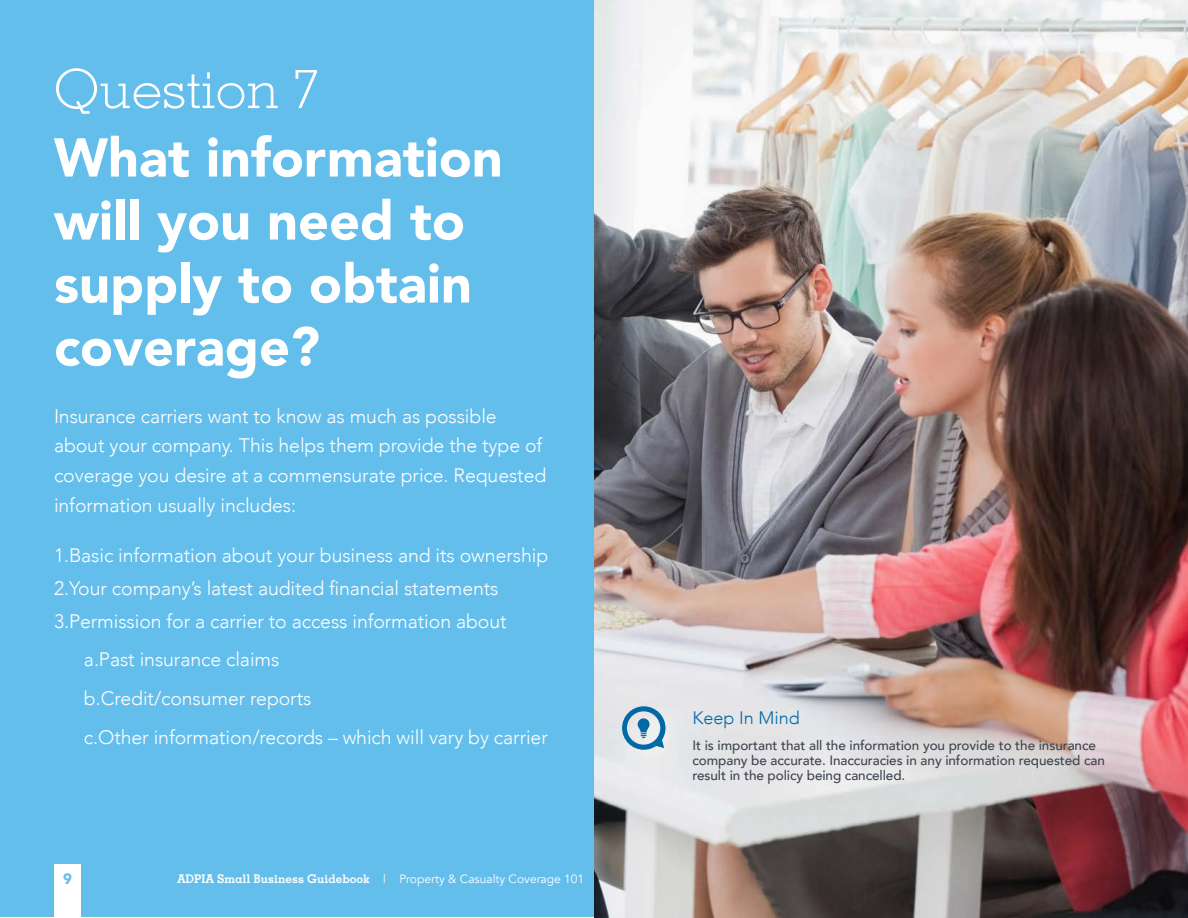
<style>
.page{position:relative;width:1188px;height:918px;background:#fff}
.page>*{position:absolute;margin:0;border:0;box-sizing:border-box;transform-origin:0 0}
.PART_PAGE_-_Title{font:900 54px/63px "Avenir";color:#fff}
.PART_PAGE_-_Number{font:300 54px "Memphis LT Std";color:#fff}
.SECTION_PAGE_-_Intro{font:300 19.5px/30px "Avenir";letter-spacing:-.005em;color:#fff}
.CONTENT_PAGE_-_Body{font:300 18px "Avenir";color:#0069a6}
.t1{font:900 15px "Avenir";color:#64beeb}
.CONTENT_PAGE_-_Body-2{font:500 13.5px/15px "Avenir";letter-spacing:-.005em;color:#3e444f}
.t2{font:12px "Avenir";color:#fff}
.s1{font-family:"Memphis LT Std";font-weight:700}
</style>
<div class="page">
<img style="left:594px;top:0;width:594px;height:918px">
<div style="left:0;top:0;width:594px;height:917px;background:#64beeb"></div>
<div style="left:54px;top:864px;width:27px;height:54px;background:#fff"></div>
<svg style="left:622px;top:706px;width:44px;height:44px;background:#8ab5ce"></svg>
<p class="PART_PAGE_-_Number" style="left:54px;top:56px;width:267px">Question 7</p>
<p class="PART_PAGE_-_Title" style="left:54px;top:125px;width:450px">What information will you need to supply to obtain coverage?</p>
<p class="SECTION_PAGE_-_Intro" style="left:54px;top:401px;width:494px">Insurance carriers want to know as much as possible about your company. This helps them provide the type of coverage you desire at a commensurate price. Requested information usually includes:</p>
<p class="SECTION_PAGE_-_Intro" style="left:54px;top:538px;width:496px;line-height:33px">1.Basic information about your business and its ownership<br>2.Your company’s latest audited financial statements<br>3.Permission for a carrier to access information about</p>
<p class="SECTION_PAGE_-_Intro" style="left:84px;top:645px;width:197px">a.Past insurance claims</p>
<p class="SECTION_PAGE_-_Intro" style="left:84px;top:683px;width:229px">b.Credit/consumer reports</p>
<p class="SECTION_PAGE_-_Intro" style="left:84px;top:722px;width:465px">c.Other information/records – which will vary by carrier</p>
<p class="t1" style="left:63px;top:866px;width:10px">9</p>
<p class="t2" style="left:177px;top:872px;width:409px"><span class="s1">ADPIA Small Business Guidebook</span> | Property &amp; Casualty Coverage 101</p>
<p class="CONTENT_PAGE_-_Body" style="left:693px;top:707px;width:109px">Keep In Mind</p>
<p class="CONTENT_PAGE_-_Body-2" style="left:693px;top:737px;width:414px">It is important that all the information you provide to the insurance company be accurate. Inaccuracies in any information requested can result in the policy being cancelled.</p>
</div>
